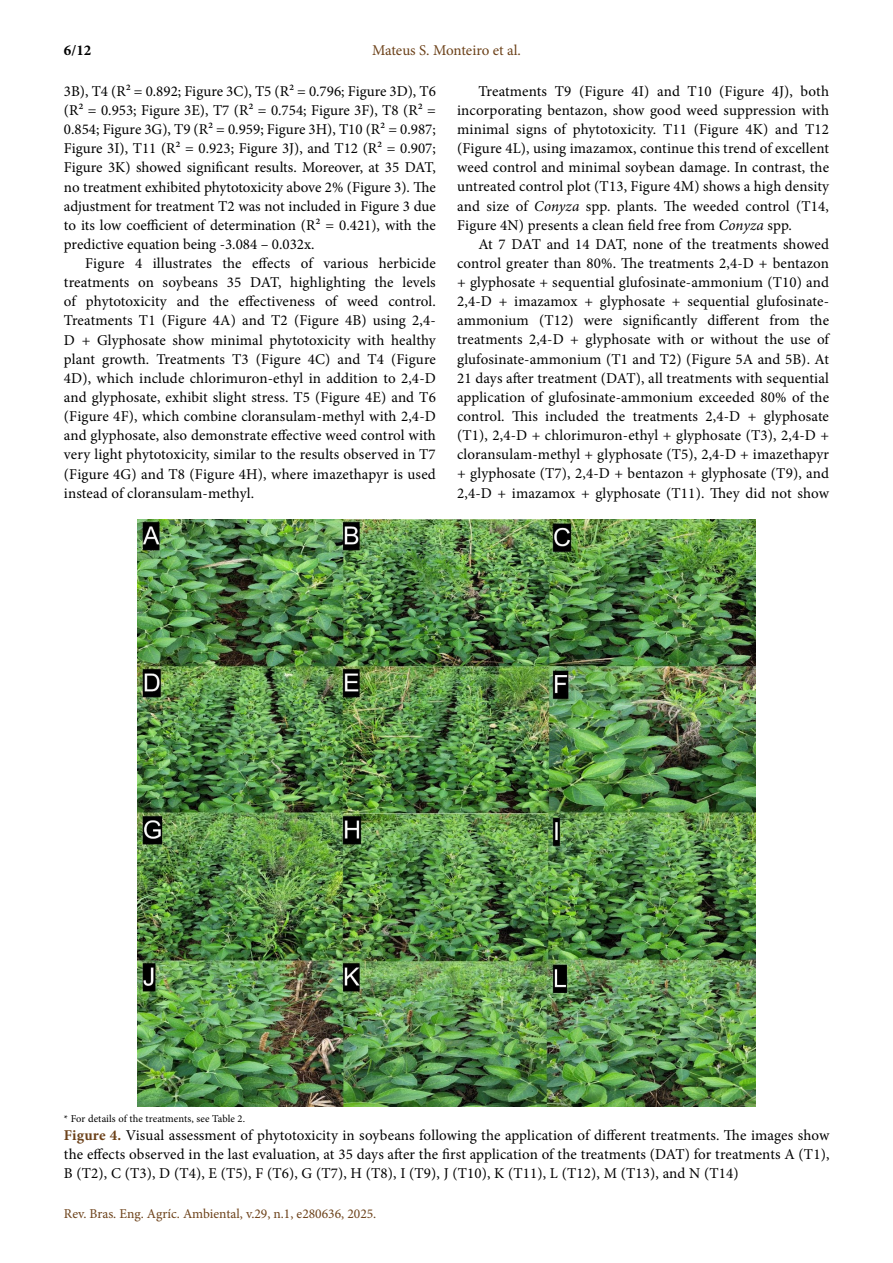
<style>
.page{position:relative;width:893px;height:1263px;background:#fff}
.page>*{position:absolute;margin:0;border:0;box-sizing:border-box;transform-origin:0 0}
.t1{font:15px/19.2px "Minion Pro";letter-spacing:.005em;color:#000;text-align:justify}
.t2{font:15px "Minion Pro";letter-spacing:-.005em;color:#6c4119}
.t3{font:700 15px "Minion Pro";color:#000}
.t4{font:13.5px "Minion Pro";color:#6c4119}
.t5{font:10.5px "Minion Pro";letter-spacing:.005em;color:#000}
.s1{font-style:italic}
.s2{font-weight:700;color:#6c4119}
</style>
<div class="page">
<img style="left:137px;top:519px;width:619px;height:587px">
<p class="t3" style="left:64px;top:40px;width:29px">6/12</p>
<p class="t2" style="left:372px;top:40px;width:150px">Mateus S. Monteiro et al.</p>
<p class="t1" style="left:64px;top:82px;width:373px">3B), T4 (R² = 0.892; Figure 3C), T5 (R² = 0.796; Figure 3D), T6 (R² = 0.953; Figure 3E), T7 (R² = 0.754; Figure 3F), T8 (R² = 0.854; Figure 3G), T9 (R² = 0.959; Figure 3H), T10 (R² = 0.987; Figure 3I), T11 (R² = 0.923; Figure 3J), and T12 (R² = 0.907; Figure 3K) showed significant results. Moreover, at 35 DAT, no treatment exhibited phytotoxicity above 2% (Figure 3). The adjustment for treatment T2 was not included in Figure 3 due to its low coefficient of determination (R² = 0.421), with the predictive equation being -3.084 – 0.032x.</p>
<p class="t1" style="left:64px;top:254px;width:373px;text-indent:21px">Figure 4 illustrates the effects of various herbicide treatments on soybeans 35 DAT, highlighting the levels of phytotoxicity and the effectiveness of weed control.<br>Treatments T1 (Figure 4A) and T2 (Figure 4B) using 2,4- D + Glyphosate show minimal phytotoxicity with healthy plant growth. Treatments T3 (Figure 4C) and T4 (Figure 4D), which include chlorimuron-ethyl in addition to 2,4-D and glyphosate, exhibit slight stress. T5 (Figure 4E) and T6 (Figure 4F), which combine cloransulam-methyl with 2,4-D and glyphosate, also demonstrate effective weed control with very light phytotoxicity, similar to the results observed in T7 (Figure 4G) and T8 (Figure 4H), where imazethapyr is used instead of cloransulam-methyl.</p>
<p class="t1" style="left:457px;top:81px;width:373px;text-indent:21px">Treatments T9 (Figure 4I) and T10 (Figure 4J), both incorporating bentazon, show good weed suppression with minimal signs of phytotoxicity. T11 (Figure 4K) and T12 (Figure 4L), using imazamox, continue this trend of excellent weed control and minimal soybean damage. In contrast, the untreated control plot (T13, Figure 4M) shows a high density and size of <span class="s1">Conyza</span> spp. plants. The weeded control (T14, Figure 4N) presents a clean field free from <span class="s1">Conyza</span> spp.</p>
<p class="t1" style="left:457px;top:234px;width:373px;text-indent:21px">At 7 DAT and 14 DAT, none of the treatments showed control greater than 80%. The treatments 2,4-D + bentazon + glyphosate + sequential glufosinate-ammonium (T10) and 2,4-D + imazamox + glyphosate + sequential glufosinate&shy;ammonium (T12) were significantly different from the treatments 2,4-D + glyphosate with or without the use of glufosinate-ammonium (T1 and T2) (Figure 5A and 5B). At 21 days after treatment (DAT), all treatments with sequential application of glufosinate-ammonium exceeded 80% of the control. This included the treatments 2,4-D + glyphosate (T1), 2,4-D + chlorimuron-ethyl + glyphosate (T3), 2,4-D + cloransulam-methyl + glyphosate (T5), 2,4-D + imazethapyr + glyphosate (T7), 2,4-D + bentazon + glyphosate (T9), and 2,4-D + imazamox + glyphosate (T11). They did not show</p>
<p class="t5" style="left:64px;top:1111px;width:183px">* For details of the treatments, see Table 2.</p>
<p class="t1" style="left:64px;top:1126px;width:767px;line-height:18.8px"><span class="s2">Figure 4.</span> Visual assessment of phytotoxicity in soybeans following the application of different treatments. The images show the effects observed in the last evaluation, at 35 days after the first application of the treatments (DAT) for treatments A (T1), B (T2), C (T3), D (T4), E (T5), F (T6), G (T7), H (T8), I (T9), J (T10), K (T11), L (T12), M (T13), and N (T14)</p>
<p class="t4" style="left:64px;top:1204px;width:314px">Rev. Bras. Eng. Agríc. Ambiental, v.29, n.1, e280636, 2025.</p>
</div>
